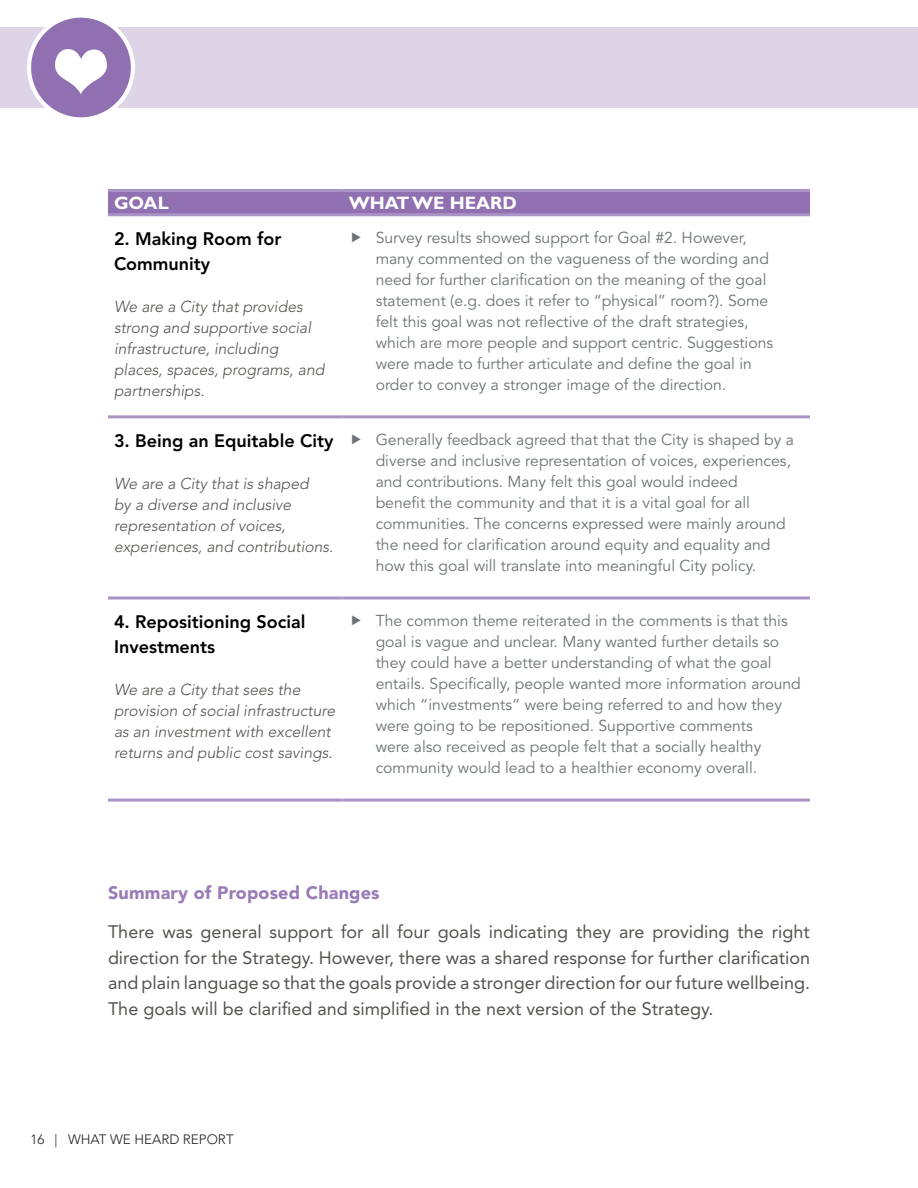
<style>
.page{position:relative;width:918px;height:1188px;background:#fff}
.page>*{position:absolute;margin:0;border:0;box-sizing:border-box;transform-origin:0 0}
.t1{font:18px/25.5px "Avenir LT Std";color:#55524f}
.t2{font:800 18px/25.5px "Avenir LT Std";color:#000}
.t3{font:900 18px "Avenir LT Std";letter-spacing:.01em;color:#987bb7}
.t4{font:700 18px "Gill Sans Std";color:#fff}
.t5{font:15.75px/21px "Avenir LT Std";color:#6c7277}
.t6{font:italic 300 15.75px/21px "Avenir LT Std";color:#55524f}
.t7{font:300 13.5px "Avenir LT Std";color:#231f20}
</style>
<div class="page">
<div style="left:0;top:27px;width:918px;height:81px;background:#ddd4e7"></div>
<div style="left:29px;top:16px;width:104px;height:103px;background:#9070b1;border-radius:50%"></div>
<div style="left:27px;top:14px;width:108px;height:107px;border:4px solid #fff;border-radius:50%"></div>
<svg style="left:55px;top:49px;width:52px;height:45px"></svg>
<div style="left:108px;top:190px;width:235px;height:25px;background:#9070b1"></div>
<div style="left:343px;top:190px;width:467px;height:25px;background:#9070b1"></div>
<hr style="left:108px;top:189px;width:235px;height:3px;background:#ab93c5">
<hr style="left:343px;top:189px;width:467px;height:3px;background:#ab93c5">
<hr style="left:108px;top:213px;width:235px;height:3px;background:#ab93c5">
<hr style="left:343px;top:213px;width:467px;height:3px;background:#ab93c5">
<hr style="left:108px;top:415px;width:235px;height:3px;background:#ab93c5">
<hr style="left:343px;top:415px;width:467px;height:3px;background:#ab93c5">
<hr style="left:108px;top:596px;width:235px;height:3px;background:#ab93c5">
<hr style="left:343px;top:596px;width:467px;height:3px;background:#ab93c5">
<hr style="left:108px;top:799px;width:235px;height:3px;background:#ab93c5">
<hr style="left:343px;top:799px;width:467px;height:3px;background:#ab93c5">
<p class="t4" style="left:114px;top:192px;width:56px">GOAL</p>
<p class="t4" style="left:349px;top:192px;width:170px">WHAT WE HEARD</p>
<p class="t2" style="left:114px;top:226px;width:169px">2. Making Room for<br>Community</p>
<p class="t6" style="left:114px;top:296px;width:212px">We are a City that provides strong and supportive social infrastructure, including places, spaces, programs, and partnerships.</p>
<p class="t5" style="left:376px;top:227px;width:399px">Survey results showed support for Goal #2. However, many commented on the vagueness of the wording and need for further clarification on the meaning of the goal statement (e.g. does it refer to “physical” room?). Some felt this goal was not reflective of the draft strategies, which are more people and support centric. Suggestions were made to further articulate and define the goal in order to convey a stronger image of the direction.</p>
<p class="t2" style="left:114px;top:428px;width:221px">3. Being an Equitable City</p>
<p class="t6" style="left:114px;top:473px;width:221px">We are a City that is shaped<br>by a diverse and inclusive representation of voices, experiences, and contributions.</p>
<p class="t2" style="left:114px;top:609px;width:193px">4. Repositioning Social<br>Investments</p>
<p class="t6" style="left:114px;top:680px;width:223px">We are a City that sees the provision of social infrastructure as an investment with excellent returns and public cost savings.</p>
<p class="t5" style="left:376px;top:429px;width:420px">Generally feedback agreed that that the City is shaped by a diverse and inclusive representation of voices, experiences, and contributions. Many felt this goal would indeed<br>benefit the community and that it is a vital goal for all communities. The concerns expressed were mainly around the need for clarification around equity and equality and how this goal will translate into meaningful City policy.</p>
<p class="t5" style="left:376px;top:611px;width:427px">The common theme reiterated in the comments is that this goal is vague and unclear. Many wanted further details so they could have a better understanding of what the goal entails. Specifically, people wanted more information around which “investments” were being referred to and how they were going to be repositioned. Supportive comments<br>were also received as people felt that a socially healthy community would lead to a healthier economy overall.</p>
<p class="t3" style="left:108px;top:882px;width:273px">Summary of Proposed Changes</p>
<p class="t1" style="left:108px;top:919px;width:704px">There was general support for all four goals indicating they are providing the right direction for the Strategy. However, there was a shared response for further clarification and plain language so that the goals provide a stronger direction for our future wellbeing.<br>The goals will be clarified and simplified in the next version of the Strategy.</p>
<p class="t7" style="left:31px;top:1131px;width:205px">16 | WHAT WE HEARD REPORT</p>
</div>
